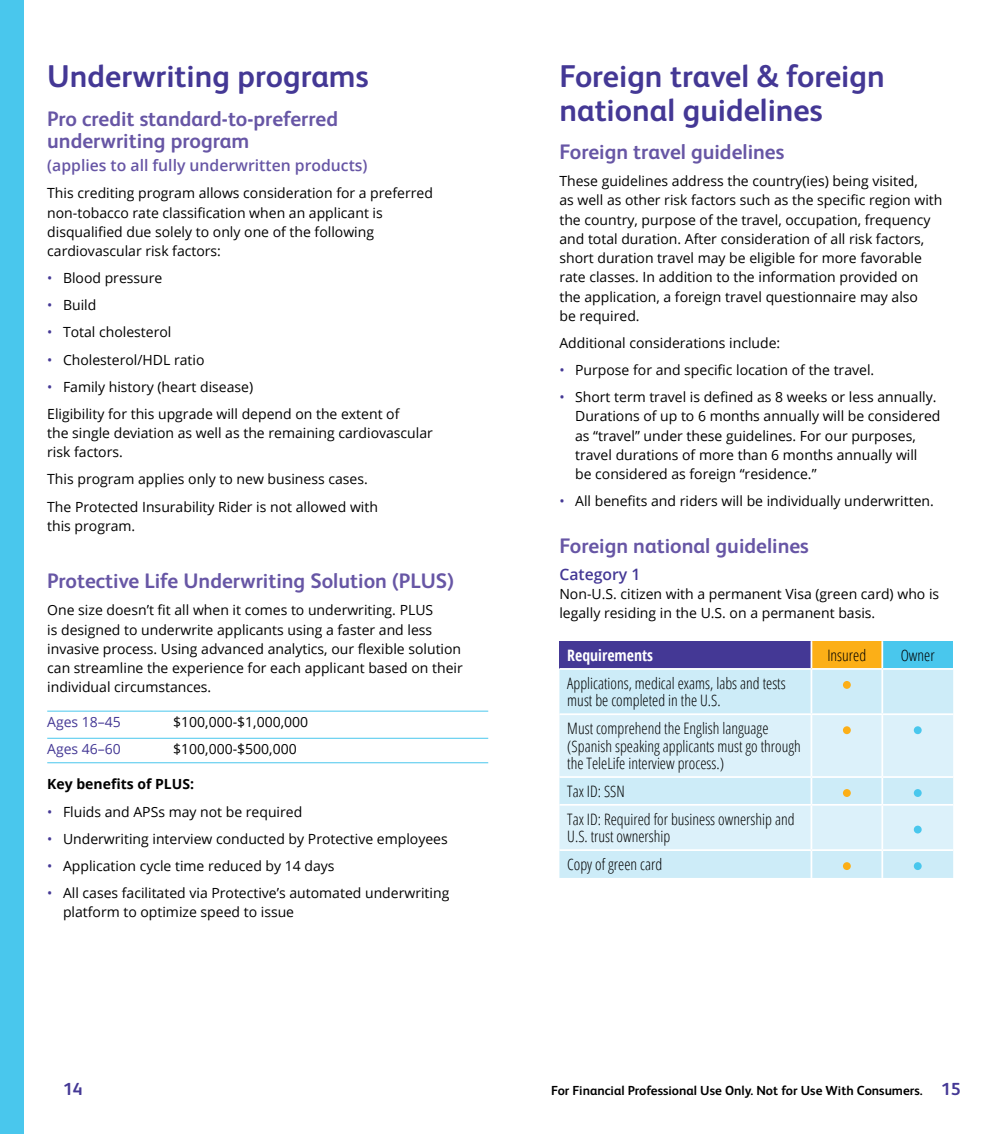
<style>
.page{position:relative;width:1008px;height:1134px;background:#fff}
.page>*{position:absolute;margin:0;border:0;box-sizing:border-box;transform-origin:0 0}
.t1{font:700 31.5px/33.2px "FS Albert Pro";color:#443895}
.t2{font:700 21px/22.8px "FS Albert Pro";color:#6756a5}
.t3{font:700 17.5px "FS Albert Pro";color:#443895}
.t4{font:300 condensed 15.75px/17.5px "Open Sans";color:#000}
.t5{font:600 15.75px "Open Sans";color:#6756a5}
.t6{font:700 condensed 15.75px "Open Sans";color:#fff}
.t7{font:600 15.75px "Open Sans";color:#443895}
.t8{font:14px/19.2px "Open Sans";color:#000}
.t9{font:14px "Open Sans";color:#443895}
.t10{font:700 14px "Open Sans";color:#000}
.t11{font:700 13.12px "FS Albert Pro";color:#000}
.s1{color:#443895}
</style>
<div class="page">
<div style="left:0;top:0;width:24px;height:1134px;background:#49c7ed"></div>
<hr style="left:47px;top:711px;width:441px;height:1px;background:#49c7ed">
<hr style="left:47px;top:738px;width:441px;height:1px;background:#49c7ed">
<hr style="left:47px;top:762px;width:441px;height:1px;background:#49c7ed">
<div style="left:559px;top:641px;width:252px;height:28px;background:#443895"></div>
<div style="left:811px;top:641px;width:71px;height:28px;background:#fcaf17"></div>
<div style="left:882px;top:641px;width:71px;height:28px;background:#49c7ed"></div>
<div style="left:559px;top:670px;width:394px;height:208px;background:#cdecf8"></div>
<svg style="left:559px;top:715px;width:394px;height:134px;fill:#dcf1fa"></svg>
<svg style="left:811px;top:641px;width:1px;height:27px"></svg>
<hr style="left:881px;top:641px;width:2px;height:27px;background:#fff">
<hr style="left:559px;top:668px;width:252px;height:2px;background:#fff">
<hr style="left:811px;top:668px;width:71px;height:2px;background:#fff">
<hr style="left:811px;top:670px;width:1px;height:43px;background:#fff">
<hr style="left:882px;top:668px;width:71px;height:2px;background:#fff">
<hr style="left:881px;top:670px;width:2px;height:43px;background:#fff">
<hr style="left:559px;top:713px;width:252px;height:2px;background:#fff">
<hr style="left:811px;top:713px;width:71px;height:2px;background:#fff">
<hr style="left:811px;top:715px;width:1px;height:61px;background:#fff">
<hr style="left:882px;top:713px;width:71px;height:2px;background:#fff">
<hr style="left:881px;top:715px;width:2px;height:61px;background:#fff">
<hr style="left:559px;top:776px;width:252px;height:2px;background:#fff">
<hr style="left:811px;top:776px;width:71px;height:2px;background:#fff">
<svg style="left:811px;top:778px;width:1px;height:26px"></svg>
<hr style="left:882px;top:776px;width:71px;height:2px;background:#fff">
<hr style="left:881px;top:778px;width:2px;height:26px;background:#fff">
<hr style="left:559px;top:804px;width:252px;height:2px;background:#fff">
<hr style="left:811px;top:804px;width:71px;height:2px;background:#fff">
<hr style="left:811px;top:806px;width:1px;height:43px;background:#fff">
<hr style="left:882px;top:804px;width:71px;height:2px;background:#fff">
<hr style="left:881px;top:806px;width:2px;height:43px;background:#fff">
<hr style="left:559px;top:849px;width:252px;height:2px;background:#fff">
<hr style="left:811px;top:849px;width:71px;height:2px;background:#fff">
<svg style="left:811px;top:851px;width:1px;height:27px"></svg>
<hr style="left:882px;top:849px;width:71px;height:2px;background:#fff">
<hr style="left:881px;top:851px;width:2px;height:27px;background:#fff">
<div style="left:843px;top:681px;width:8px;height:8px;background:#fcaf17;border-radius:50%"></div>
<div style="left:843px;top:726px;width:8px;height:8px;background:#fcaf17;border-radius:50%"></div>
<div style="left:914px;top:726px;width:8px;height:8px;background:#49c7ed;border-radius:50%"></div>
<div style="left:843px;top:789px;width:8px;height:8px;background:#fcaf17;border-radius:50%"></div>
<div style="left:914px;top:789px;width:8px;height:8px;background:#49c7ed;border-radius:50%"></div>
<div style="left:914px;top:826px;width:8px;height:8px;background:#49c7ed;border-radius:50%"></div>
<div style="left:843px;top:862px;width:8px;height:8px;background:#fcaf17;border-radius:50%"></div>
<div style="left:914px;top:862px;width:8px;height:8px;background:#49c7ed;border-radius:50%"></div>
<h1 class="t1" style="left:47px;top:58px;width:323px">Underwriting programs</h1>
<h2 class="t2" style="left:47px;top:106px;width:292px">Pro credit standard-to-preferred underwriting program</h2>
<p class="t5" style="left:47px;top:155px;width:322px">(applies to all fully underwritten products)</p>
<p class="t8" style="left:47px;top:183px;width:387px">This crediting program allows consideration for a preferred non-tobacco rate classification when an applicant is disqualified due solely to only one of the following cardiovascular risk factors:</p>
<p class="t8" style="left:47px;top:268px;width:117px"><span class="s1">•</span> Blood pressure</p>
<p class="t8" style="left:47px;top:295px;width:51px"><span class="s1">•</span> Build</p>
<p class="t8" style="left:47px;top:322px;width:126px"><span class="s1">•</span> Total cholesterol</p>
<p class="t8" style="left:47px;top:350px;width:159px"><span class="s1">•</span> Cholesterol/HDL ratio</p>
<p class="t8" style="left:47px;top:373px;width:354px;line-height:27.1px"><span class="s1">•</span> Family history (heart disease)<br>Eligibility for this upgrade will depend on the extent of</p>
<p class="t8" style="left:47px;top:423px;width:387px">the single deviation as well as the remaining cardiovascular risk factors.</p>
<p class="t8" style="left:47px;top:465px;width:332px;line-height:27.1px">This program applies only to new business cases.<br>The Protected Insurability Rider is not allowed with</p>
<p class="t8" style="left:47px;top:516px;width:90px">this program.</p>
<h2 class="t2" style="left:47px;top:569px;width:408px">Protective Life Underwriting Solution (PLUS)</h2>
<p class="t8" style="left:47px;top:600px;width:417px">One size doesn’t fit all when it comes to underwriting. PLUS<br>is designed to underwrite applicants using a faster and less invasive process. Using advanced analytics, our flexible solution can streamline the experience for each applicant based on their individual circumstances.</p>
<p class="t9" style="left:47px;top:713px;width:75px">Ages 18–45</p>
<p class="t8" style="left:173px;top:712px;width:136px">$100,000-$1,000,000</p>
<p class="t9" style="left:47px;top:740px;width:75px">Ages 46–60</p>
<p class="t8" style="left:173px;top:739px;width:125px">$100,000-$500,000</p>
<p class="t10" style="left:47px;top:774px;width:148px">Key benefits of PLUS:</p>
<p class="t8" style="left:47px;top:802px;width:257px"><span class="s1">•</span> Fluids and APSs may not be required</p>
<p class="t8" style="left:47px;top:829px;width:402px"><span class="s1">•</span> Underwriting interview conducted by Protective employees</p>
<p class="t8" style="left:47px;top:856px;width:289px"><span class="s1">•</span> Application cycle time reduced by 14 days</p>
<p class="t8" style="left:63px;top:883px;width:388px;text-indent:-16px"><span class="s1">•</span> All cases facilitated via Protective’s automated underwriting platform to optimize speed to issue</p>
<h1 class="t1" style="left:559px;top:58px;width:327px">Foreign travel &amp; foreign national guidelines</h1>
<h2 class="t2" style="left:559px;top:139px;width:226px">Foreign travel guidelines</h2>
<p class="t8" style="left:559px;top:171px;width:385px">These guidelines address the country(ies) being visited,<br>as well as other risk factors such as the specific region with the country, purpose of the travel, occupation, frequency and total duration. After consideration of all risk factors, short duration travel may be eligible for more favorable rate classes. In addition to the information provided on the application, a foreign travel questionnaire may also<br>be required.</p>
<p class="t8" style="left:559px;top:333px;width:222px">Additional considerations include:</p>
<p class="t8" style="left:559px;top:360px;width:316px"><span class="s1">•</span> Purpose for and specific location of the travel.</p>
<p class="t8" style="left:575px;top:387px;width:367px;text-indent:-16px"><span class="s1">•</span> Short term travel is defined as 8 weeks or less annually.<br>Durations of up to 6 months annually will be considered as “travel” under these guidelines. For our purposes, travel durations of more than 6 months annually will<br>be considered as foreign “residence.”</p>
<p class="t8" style="left:559px;top:491px;width:376px"><span class="s1">•</span> All benefits and riders will be individually underwritten.</p>
<h2 class="t2" style="left:559px;top:533px;width:251px">Foreign national guidelines</h2>
<p class="t7" style="left:559px;top:563px;width:83px">Category 1</p>
<p class="t8" style="left:559px;top:584px;width:381px">Non-U.S. citizen with a permanent Visa (green card) who is legally residing in the U.S. on a permanent basis.</p>
<p class="t6" style="left:567px;top:644px;width:87px">Requirements</p>
<p class="t4" style="left:827px;top:646px;width:40px">Insured</p>
<p class="t4" style="left:901px;top:646px;width:36px">Owner</p>
<p class="t4" style="left:567px;top:674px;width:220px">Applications, medical exams, labs and tests must be completed in the U.S.</p>
<p class="t4" style="left:567px;top:719px;width:235px">Must comprehend the English language (Spanish speaking applicants must go through the TeleLife interview process.)</p>
<p class="t4" style="left:567px;top:777px;width:229px;line-height:27.8px">Tax ID: SSN<br>Tax ID: Required for business ownership and</p>
<p class="t4" style="left:567px;top:822px;width:105px;line-height:27.8px">U.S. trust ownership<br>Copy of green card</p>
<p class="t3" style="left:63px;top:1076px;width:21px">14</p>
<p class="t3" style="left:941px;top:1076px;width:21px">15</p>
<p class="t11" style="left:551px;top:1081px;width:373px">For Financial Professional Use Only. Not for Use With Consumers.</p>
</div>
